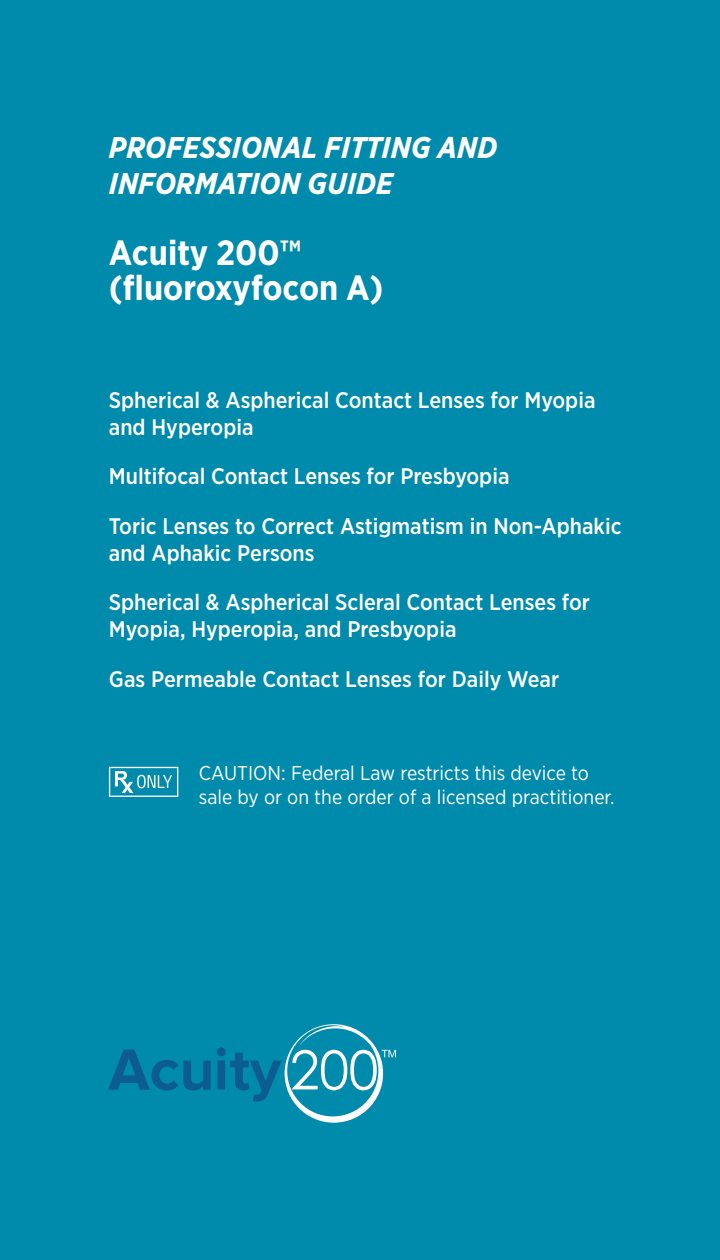
<style>
.page{position:relative;width:720px;height:1260px;background:#008aab}
.page>*{position:absolute;margin:0;border:0;box-sizing:border-box;transform-origin:0 0}
.t1{font:700 35px/35px "Gotham Narrow";color:#fff}
.t2{font:italic 700 30px/36px "Gotham Narrow";color:#fff}
.t3{font:500 22.5px/49.5px "Gotham Narrow";color:#fff}
.t4{font:20px/24px "Gotham Narrow";color:#fff}
</style>
<div class="page">
<svg style="left:109px;top:767px;width:69px;height:30px"></svg>
<svg style="left:108px;top:1024px;width:288px;height:99px"></svg>
<h2 class="t2" style="left:109px;top:129px;width:390px">PROFESSIONAL FITTING AND<br>INFORMATION GUIDE</h2>
<h1 class="t1" style="left:109px;top:235px;width:276px">Acuity 200™ (fluoroxyfocon A)</h1>
<p class="t3" style="left:109px;top:386px;width:488px;line-height:27px">Spherical &amp; Aspherical Contact Lenses for Myopia and Hyperopia</p>
<p class="t3" style="left:109px;top:451px;width:514px">Multifocal Contact Lenses for Presbyopia<br>Toric Lenses to Correct Astigmatism in Non-Aphakic</p>
<p class="t3" style="left:109px;top:528px;width:483px">and Aphakic Persons<br>Spherical &amp; Aspherical Scleral Contact Lenses for</p>
<p class="t3" style="left:109px;top:604px;width:349px">Myopia, Hyperopia, and Presbyopia</p>
<p class="t3" style="left:109px;top:654px;width:452px">Gas Permeable Contact Lenses for Daily Wear</p>
<p class="t4" style="left:199px;top:760px;width:417px">CAUTION: Federal Law restricts this device to sale by or on the order of a licensed practitioner.</p>
</div>
